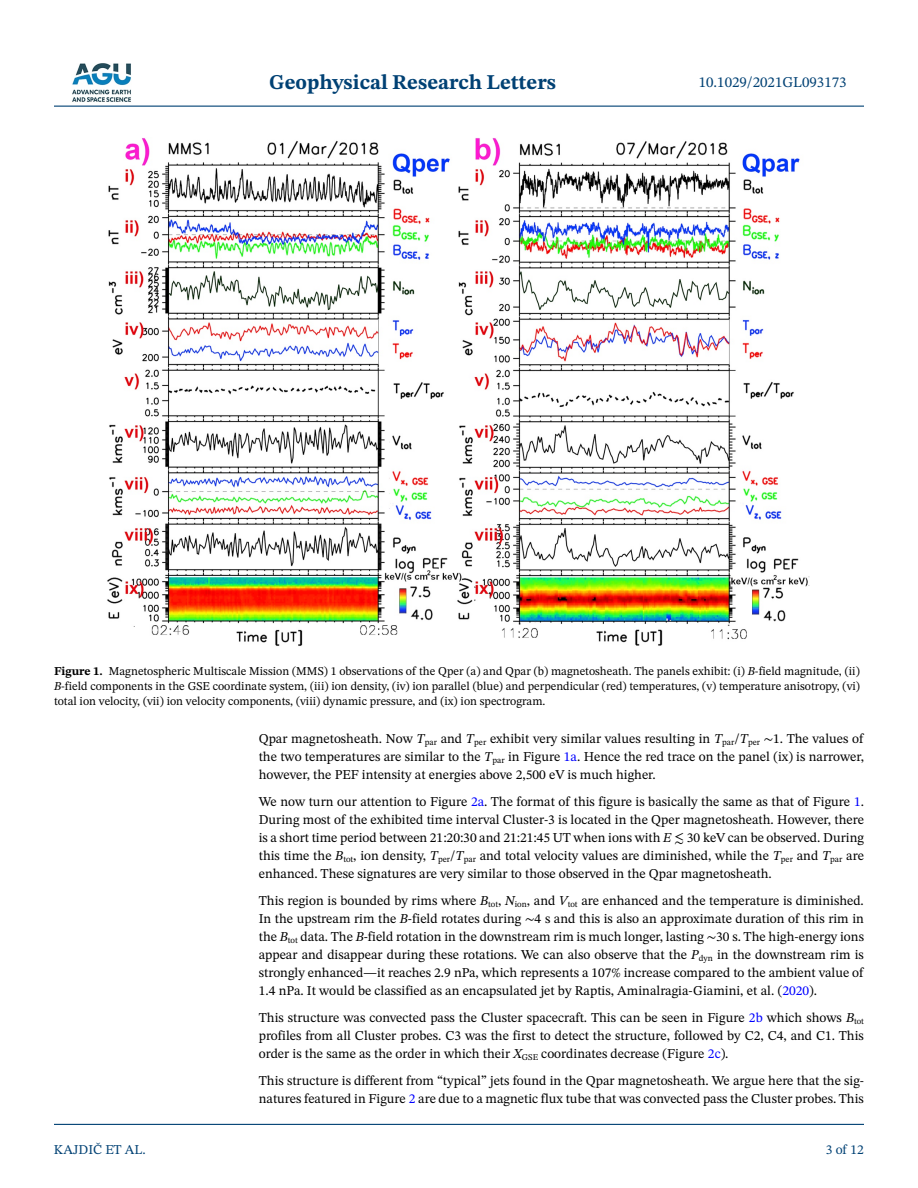
<style>
.page{position:relative;width:918px;height:1188px;background:#fff}
.page>*{position:absolute;margin:0;border:0;box-sizing:border-box;transform-origin:0 0}
.t1{font:700 21px "STIX Two Text";color:#004174}
.t2{font:15px "STIX Two Text";color:#004174}
.t3{font:13.5px/18px "STIX Two Text";color:#000;text-align:justify}
.t4{font:13.5px "STIX Two Text";color:#004174}
.t5{font:12px/15px "STIX Two Text";color:#000;text-align:justify}
.s1{font-weight:700}
.s2{font-style:italic}
.s3{font-family:"STIX Two Math"}
.s4{color:#00f}
</style>
<div class="page">
<hr style="left:54px;top:106px;width:810px;height:1px;background:#004174">
<hr style="left:54px;top:1124px;width:810px;height:1px;background:#004174">
<img style="left:72px;top:63px;width:59px;height:39px">
<img style="left:107px;top:138px;width:703px;height:508px">
<h1 class="t1" style="left:269px;top:67px;width:288px">Geophysical Research Letters</h1>
<p class="t2" style="left:699px;top:72px;width:149px">10.1029/2021GL093173</p>
<p class="t5" style="left:54px;top:664px;width:808px"><span class="s1">Figure 1.</span> Magnetospheric Multiscale Mission (MMS) 1 observations of the Qper (a) and Qpar (b) magnetosheath. The panels exhibit: (i) <span class="s2">B</span>-field magnitude, (ii)<br><span class="s2">B</span>-field components in the GSE coordinate system, (iii) ion density, (iv) ion parallel (blue) and perpendicular (red) temperatures, (v) temperature anisotropy, (vi) total ion velocity, (vii) ion velocity components, (viii) dynamic pressure, and (ix) ion spectrogram.</p>
<p class="t4" style="left:54px;top:1140px;width:93px">KAJDIČ ET AL.</p>
<p class="t3" style="left:259px;top:729px;width:607px">Qpar magnetosheath. Now <span class="s2">T</span><sub>par</sub> and <span class="s2">T</span><sub>per</sub> exhibit very similar values resulting in <span class="s2">T</span><sub>par</sub>/<span class="s2">T</span><sub>per</sub> <span class="s3">∼</span>1. The values of the two temperatures are similar to the <span class="s2">T</span><sub>par</sub> in Figure <span class="s4">1a</span>. Hence the red trace on the panel (ix) is narrower, however, the PEF intensity at energies above 2,500 eV is much higher.</p>
<p class="t3" style="left:259px;top:792px;width:607px">We now turn our attention to Figure <span class="s4">2a</span>. The format of this figure is basically the same as that of Figure <span class="s4">1</span>.<br>During most of the exhibited time interval Cluster-3 is located in the Qper magnetosheath. However, there is a short time period between 21:20:30 and 21:21:45 UT when ions with <span class="s2">E</span> <span class="s3">≲</span> 30 keV can be observed. During this time the <span class="s2">B</span><sub>tot</sub>, ion density, <span class="s2">T</span><sub>per</sub>/<span class="s2">T</span><sub>par</sub> and total velocity values are diminished, while the <span class="s2">T</span><sub>per</sub> and <span class="s2">T</span><sub>par</sub> are enhanced. These signatures are very similar to those observed in the Qpar magnetosheath.</p>
<p class="t3" style="left:259px;top:891px;width:607px">This region is bounded by rims where <span class="s2">B</span><sub>tot</sub>, <span class="s2">N</span><sub>ion</sub>, and <span class="s2">V</span><sub>tot</sub> are enhanced and the temperature is diminished.<br>In the upstream rim the <span class="s2">B</span>-field rotates during <span class="s3">∼</span>4 s and this is also an approximate duration of this rim in the <span class="s2">B</span><sub>tot</sub> data. The <span class="s2">B</span>-field rotation in the downstream rim is much longer, lasting <span class="s3">∼</span>30 s. The high-energy ions appear and disappear during these rotations. We can also observe that the <span class="s2">P</span><sub>dyn</sub> in the downstream rim is strongly enhanced—it reaches 2.9 nPa, which represents a 107% increase compared to the ambient value of 1.4 nPa. It would be classified as an encapsulated jet by Raptis, Aminalragia-Giamini, et al. (<span class="s4">2020</span>).</p>
<p class="t3" style="left:259px;top:1008px;width:607px">This structure was convected pass the Cluster spacecraft. This can be seen in Figure <span class="s4">2b</span> which shows <span class="s2">B</span><sub>tot </sub>profiles from all Cluster probes. C3 was the first to detect the structure, followed by C2, C4, and C1. This order is the same as the order in which their <span class="s2">X</span><sub>GSE</sub> coordinates decrease (Figure <span class="s4">2c</span>).</p>
<p class="t3" style="left:259px;top:1071px;width:607px">This structure is different from “typical” jets found in the Qpar magnetosheath. We argue here that the sig&shy;natures featured in Figure <span class="s4">2</span> are due to a magnetic flux tube that was convected pass the Cluster probes. This</p>
<p class="t4" style="left:826px;top:1140px;width:40px">3 of 12</p>
</div>
